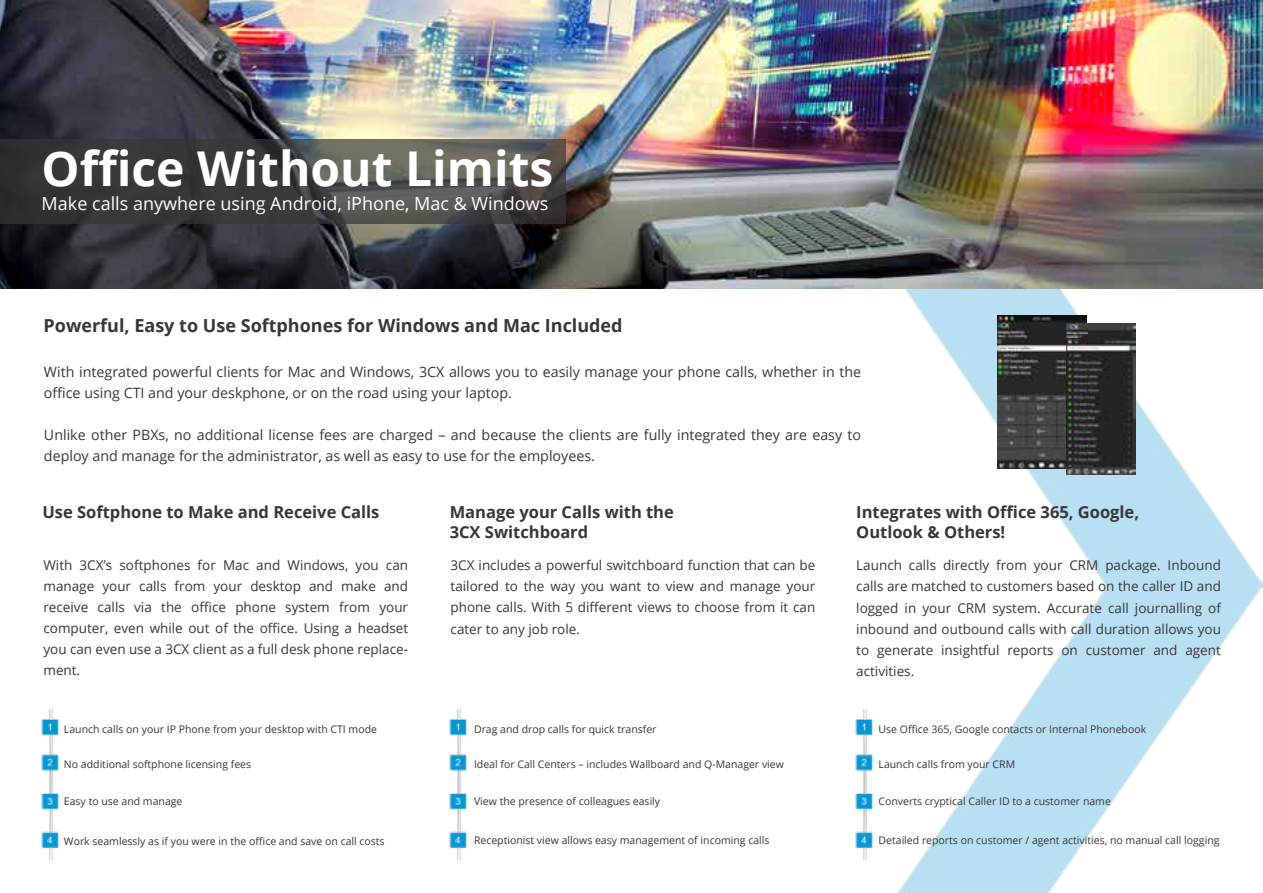
<style>
.page{position:relative;width:1263px;height:893px;background:#fff}
.page>*{position:absolute;margin:0;border:0;box-sizing:border-box;transform-origin:0 0}
.t1{font:700 48px "Open Sans";color:#fff}
.t2{font:700 18px "Open Sans";color:#373737}
.t3{font:18px "Open Sans";color:#fff}
.t4{font:700 16.5px/19.8px "Open Sans";color:#373737}
.t5{font:14.25px/21px "Open Sans";color:#373737}
.t6{font:13.5px/21px "Open Sans";color:#373737;text-align:justify}
.t7{font:10.5px "Open Sans";color:#373737}
</style>
<div class="page">
<img style="left:0;top:0;width:1263px;height:290px">
<svg style="left:0;top:139px;width:565px;height:84px;background:#454544"></svg>
<img style="left:897px;top:290px;width:366px;height:603px">
<img style="left:997px;top:316px;width:89px;height:152px">
<img style="left:1067px;top:323px;width:68px;height:151px">
<img style="left:41px;top:710px;width:19px;height:150px">
<img style="left:855px;top:710px;width:19px;height:150px">
<img style="left:449px;top:710px;width:19px;height:150px">
<h1 class="t1" style="left:42px;top:135px;width:513px">Office Without Limits</h1>
<h2 class="t3" style="left:42px;top:191px;width:508px">Make calls anywhere using Android, iPhone, Mac &amp; Windows</h2>
<h2 class="t2" style="left:44px;top:312px;width:581px">Powerful, Easy to Use Softphones for Windows and Mac Included</h2>
<p class="t5" style="left:44px;top:360px;width:819px">With integrated powerful clients for Mac and Windows, 3CX allows you to easily manage your phone calls, whether in the office using CTI and your deskphone, or on the road using your laptop.</p>
<p class="t5" style="left:44px;top:423px;width:819px">Unlike other PBXs, no additional license fees are charged – and because the clients are fully integrated they are easy to deploy and manage for the administrator, as well as easy to use for the employees.</p>
<p class="t4" style="left:42px;top:502px;width:339px">Use Softphone to Make and Receive Calls</p>
<p class="t4" style="left:450px;top:502px;width:226px">Manage your Calls with the<br>3CX Switchboard</p>
<p class="t4" style="left:856px;top:502px;width:284px">Integrates with Office 365, Google,<br>Outlook &amp; Others!</p>
<p class="t6" style="left:43px;top:555px;width:366px">With 3CX’s softphones for Mac and Windows, you can manage your calls from your desktop and make and receive calls via the office phone system from your computer, even while out of the office. Using a headset you can even use a 3CX client as a full desk phone replace&shy;ment.</p>
<p class="t6" style="left:451px;top:555px;width:366px">3CX includes a powerful switchboard function that can be tailored to the way you want to view and manage your phone calls. With 5 different views to choose from it can cater to any job role.</p>
<p class="t6" style="left:856px;top:555px;width:366px">Launch calls directly from your CRM package. Inbound calls are matched to customers based on the caller ID and logged in your CRM system. Accurate call journalling of inbound and outbound calls with call duration allows you to generate insightful reports on customer and agent activities.</p>
<p class="t7" style="left:64px;top:722px;width:315px">Launch calls on your IP Phone from your desktop with CTI mode</p>
<p class="t7" style="left:64px;top:757px;width:189px">No additional softphone licensing fees</p>
<p class="t7" style="left:64px;top:794px;width:120px">Easy to use and manage</p>
<p class="t7" style="left:64px;top:834px;width:322px">Work seamlessly as if you were in the office and save on call costs</p>
<p class="t7" style="left:474px;top:722px;width:184px">Drag and drop calls for quick transfer</p>
<p class="t7" style="left:474px;top:757px;width:311px">Ideal for Call Centers – includes Wallboard and Q-Manager view</p>
<p class="t7" style="left:474px;top:794px;width:188px">View the presence of colleagues easily</p>
<p class="t7" style="left:878px;top:722px;width:269px">Use Office 365, Google contacts or Internal Phonebook</p>
<p class="t7" style="left:878px;top:757px;width:138px">Launch calls from your CRM</p>
<p class="t7" style="left:878px;top:794px;width:234px">Converts cryptical Caller ID to a customer name</p>
<p class="t7" style="left:474px;top:832px;width:297px">Receptionist view allows easy management of incoming calls</p>
<p class="t7" style="left:878px;top:832px;width:342px">Detailed reports on customer / agent activities, no manual call logging</p>
</div>
